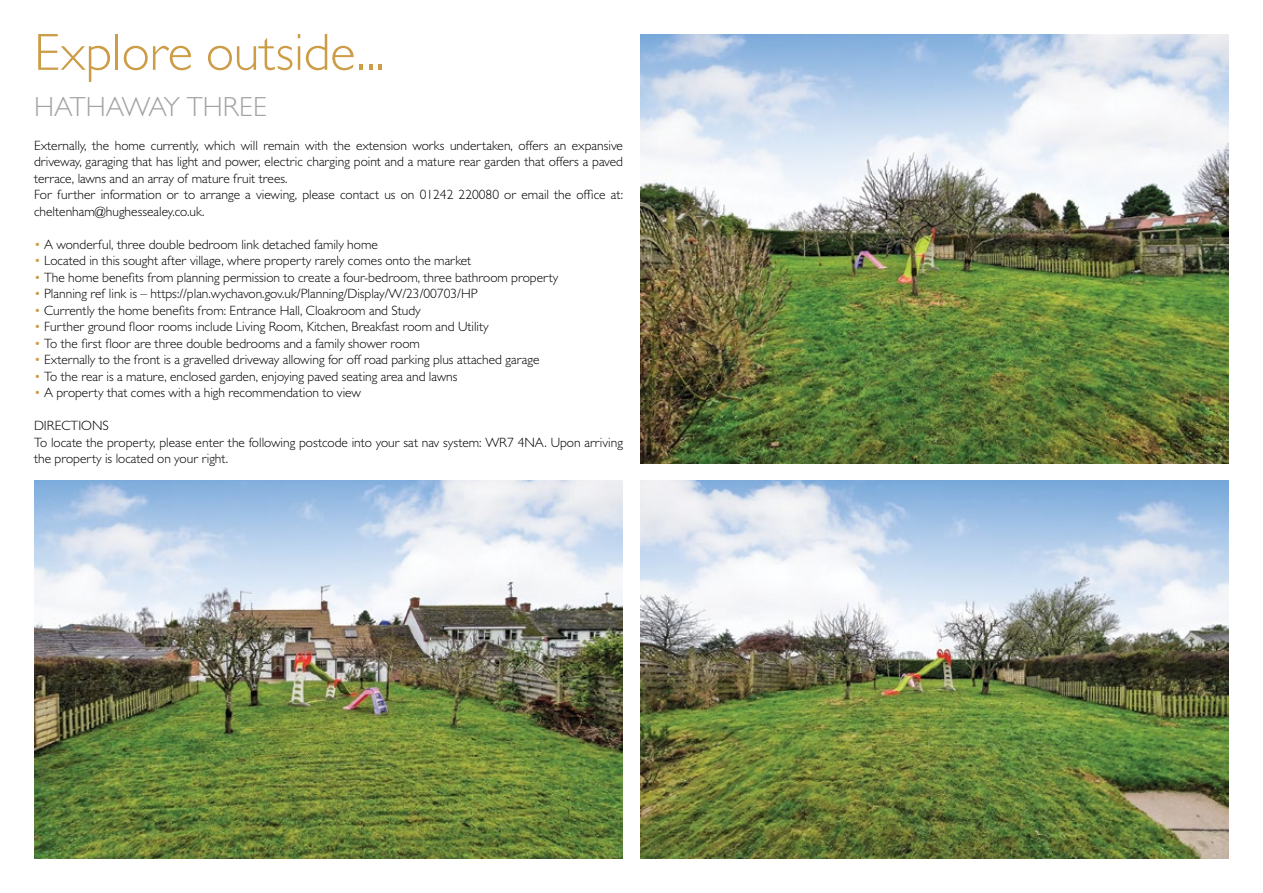
<style>
.page{position:relative;width:1263px;height:893px;background:#fff}
.page>*{position:absolute;margin:0;border:0;box-sizing:border-box;transform-origin:0 0}
.t1{font:300 52.5px "Gill Sans";color:#cc9d46}
.t2{font:300 27.75px "Gill Sans";color:#a2a4a2}
.t3{font:300 13.5px/16.5px "Gill Sans";color:#000}
.s1{color:#cc9d46}
</style>
<div class="page">
<img style="left:640px;top:34px;width:589px;height:429px">
<img style="left:640px;top:480px;width:589px;height:379px">
<img style="left:34px;top:480px;width:589px;height:379px">
<h1 class="t1" style="left:34px;top:21px;width:352px">Explore outside...</h1>
<h2 class="t2" style="left:34px;top:90px;width:234px">HATHAWAY THREE</h2>
<p class="t3" style="left:34px;top:137px;width:590px">Externally, the home currently, which will remain with the extension works undertaken, offers an expansive driveway, garaging that has light and power, electric charging point and a mature rear garden that offers a paved terrace, lawns and an array of mature fruit trees.<br>For further information or to arrange a viewing, please contact us on 01242 220080 or email the office at: cheltenham@hughessealey.co.uk.</p>
<p class="t3" style="left:34px;top:235px;width:345px"><span class="s1">•</span> A wonderful, three double bedroom link detached family home</p>
<p class="t3" style="left:34px;top:252px;width:439px"><span class="s1">•</span> Located in this sought after village, where property rarely comes onto the market</p>
<p class="t3" style="left:34px;top:268px;width:526px"><span class="s1">•</span> The home benefits from planning permission to create a four-bedroom, three bathroom property</p>
<p class="t3" style="left:34px;top:285px;width:445px"><span class="s1">•</span> Planning ref link is – https://plan.wychavon.gov.uk/Planning/Display/W/23/00703/HP</p>
<p class="t3" style="left:34px;top:301px;width:388px"><span class="s1">•</span> Currently the home benefits from: Entrance Hall, Cloakroom and Study</p>
<p class="t3" style="left:34px;top:318px;width:456px"><span class="s1">•</span> Further ground floor rooms include Living Room, Kitchen, Breakfast room and Utility</p>
<p class="t3" style="left:34px;top:334px;width:387px"><span class="s1">•</span> To the first floor are three double bedrooms and a family shower room</p>
<p class="t3" style="left:34px;top:351px;width:507px"><span class="s1">•</span> Externally to the front is a gravelled driveway allowing for off road parking plus attached garage</p>
<p class="t3" style="left:34px;top:367px;width:425px"><span class="s1">•</span> To the rear is a mature, enclosed garden, enjoying paved seating area and lawns</p>
<p class="t3" style="left:34px;top:384px;width:328px"><span class="s1">•</span> A property that comes with a high recommendation to view</p>
<p class="t3" style="left:34px;top:417px;width:590px">DIRECTIONS<br>To locate the property, please enter the following postcode into your sat nav system: WR7 4NA. Upon arriving the property is located on your right.</p>
</div>
